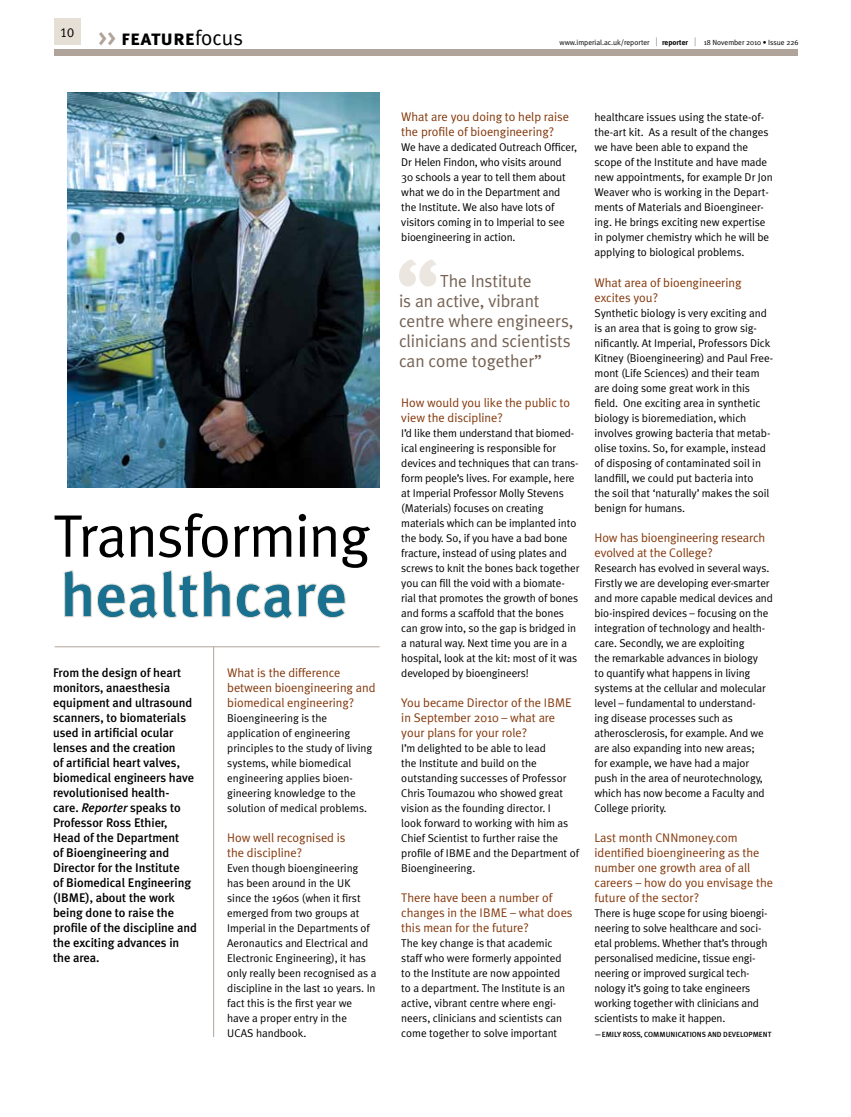
<style>
.page{position:relative;width:851px;height:1117px;background:#fff}
.page>*{position:absolute;margin:0;border:0;box-sizing:border-box;transform-origin:0 0}
.t1{font:700 62.5px "Meta Plus";color:#1a718f}
.t2{font:60px "Meta Plus Normal";letter-spacing:-.02em;color:#000}
.t3{font:21.25px "Meta Plus Bold Caps";letter-spacing:-.005em;color:#000}
.t4{font:17.5px/20px "Meta Plus Normal";letter-spacing:-.005em;color:#756153}
.t5{font:12.5px/15px "Meta Plus Normal";letter-spacing:-.005em;color:#84390d}
.t6{font:500 12.5px/15px "Meta Plus";letter-spacing:-.005em;color:#000}
.t7{font:11.25px/15px "Meta Plus Normal";letter-spacing:-.005em;color:#000}
.t8{font:7.5px "Meta Plus Normal";letter-spacing:-.005em;color:#000}
.t9{font:500 7.5px "Meta Plus";letter-spacing:-.005em;color:#000}
.t10{font:700 7.5px "Meta Plus";letter-spacing:-.005em;color:#000}
.s1{color:#b0a49a}
.s2{font-family:"Meta Plus Normal"}
.s3{font-size:11.25px}
.s4{font-family:"Meta Plus Normal";font-weight:400;font-size:11.25px}
.s5{font-style:italic}
</style>
<div class="page">
<img style="left:67px;top:92px;width:312px;height:395px">
<svg style="left:63px;top:570px;width:283px;height:49px"></svg>
<hr style="left:213px;top:646px;width:1px;height:390px;background:#b0a49a">
<hr style="left:55px;top:646px;width:324px;height:1px;background:#b0a49a">
<svg style="left:399px;top:259px;width:37px;height:27px"></svg>
<div style="left:54px;top:19px;width:26px;height:26px;background:#e5dfd6"></div>
<div style="left:54px;top:49px;width:743px;height:7px;background:#b0a49a"></div>
<h3 class="t3" style="left:60px;top:26px;width:184px"><sup>10</sup> <span class="s1">&gt;&gt;</span> feature<span class="s2">focus</span></h3>
<p class="t8" style="left:559px;top:38px;width:99px">www.imperial.ac.uk/reporter <span class="s3">|</span></p>
<p class="t10" style="left:662px;top:38px;width:35px">reporter <span class="s4">|</span></p>
<p class="t8" style="left:703px;top:38px;width:96px">18 November 2010 • Issue 226</p>
<h2 class="t2" style="left:53px;top:501px;width:318px">Transforming</h2>
<h1 class="t1" style="left:60px;top:558px;width:288px">healthcare</h1>
<p class="t6" style="left:53px;top:664px;width:145px">From the design of heart monitors, anaesthesia equipment and ultrasound scanners, to biomaterials used in artificial ocular lenses and the creation<br>of artificial heart valves, biomedical engineers have revolutionised health&shy;care. <span class="s5">Reporter</span> speaks to -Professor Ross Ethier,<br>H ead of the -Department<br>of Bioengineering and -Director for the Institute<br>of Biomedical Engineering (IBME), about the work being done to raise the profile of the discipline and the exciting advances in the area.</p>
<p class="t5" style="left:227px;top:664px;width:150px">What is the difference between bioengineering and biomedical engineering?</p>
<p class="t7" style="left:227px;top:710px;width:146px">Bioengineering is the application of engineering principles to the study of living systems, while biomedical engineering applies bioen&shy;gineering knowledge to the solution of medical problems.</p>
<p class="t5" style="left:227px;top:829px;width:120px">How well recognised is the discipline?</p>
<p class="t7" style="left:227px;top:860px;width:151px">Even though bioengineering has been around in the UK since the 1960s (when it first emerged from two groups at<br>Imperial in the Departments of<br>Aeronautics and Electrical and<br>Electronic Engineering), it has only really been recognised as a discipline in the last 10 years. In fact this is the first year we have a proper entry in the<br>UCAS handbook.</p>
<p class="t5" style="left:401px;top:109px;width:169px">What are you doing to help raise the profile of bioengineering?</p>
<p class="t7" style="left:401px;top:140px;width:177px">We have a dedicated Outreach Officer, Dr Helen Findon, who visits around<br>30 schools a year to tell them about what we do in the Department and the Institute. We also have lots of visitors coming in to Imperial to see bioengineering in action.</p>
<h3 class="t4" style="left:399px;top:270px;width:176px;text-indent:41px">The Institute<br>is an active, vibrant centre where engineers, clinicians and scientists can come together”</h3>
<p class="t5" style="left:401px;top:394px;width:170px">How would you like the public to view the discipline?</p>
<p class="t7" style="left:401px;top:425px;width:180px">I’d like them understand that biomed&shy;ical engineering is responsible for devices and techniques that can trans&shy;form people’s lives. For example, here at Imperial Professor Molly Stevens (Materials) focuses on creating materials which can be implanted into the body. So, if you have a bad bone fracture, instead of using plates and screws to knit the bones back together you can fill the void with a biomate&shy;rial that promotes the growth of bones and forms a scaffold that the bones can grow into, so the gap is bridged in a natural way. Next time you are in a hospital, look at the kit: most of it was developed by bioengineers!</p>
<p class="t5" style="left:401px;top:694px;width:172px">You became Director of the IBME in September 2010 – what are your plans for your role?</p>
<p class="t7" style="left:401px;top:740px;width:179px">I’m delighted to be able to lead<br>the Institute and build on the outstanding successes of Professor<br>Chris Toumazou who showed great vision as the founding director. I<br>look forward to working with him as<br>Chief Scientist to further raise the profile of IBME and the Department of<br>Bioengineering.</p>
<p class="t5" style="left:401px;top:889px;width:173px">There have been a number of changes in the IBME – what does this mean for the future?</p>
<p class="t7" style="left:401px;top:935px;width:165px">The key change is that academic staff who were formerly appointed to the Institute are now appointed to a department. The Institute is an active, vibrant centre where engi&shy;neers, clinicians and scientists can come together to solve important</p>
<p class="t7" style="left:594px;top:110px;width:180px">healthcare issues using the state-of&shy;the-art kit. As a result of the changes we have been able to expand the scope of the Institute and have made new appointments, for example Dr Jon Weaver who is working in the Depart&shy;ments of Materials and Bioengineer&shy;ing. He brings exciting new expertise in polymer chemistry which he will be applying to biological problems.</p>
<p class="t5" style="left:594px;top:274px;width:148px">What area of bioengineering excites you?</p>
<p class="t7" style="left:594px;top:305px;width:180px">Synthetic biology is very exciting and is an area that is going to grow sig&shy;nificantly. At Imperial, Professors Dick Kitney (Bioengineering) and Paul Free&shy;mont (Life Sciences) and their team are doing some great work in this field. One exciting area in synthetic biology is bioremediation, which involves growing bacteria that metab&shy;olise toxins. So, for example, instead of disposing of contaminated soil in landfill, we could put bacteria into<br>the soil that ‘naturally’ makes the soil benign for humans.</p>
<p class="t5" style="left:594px;top:529px;width:172px">How has bioengineering research evolved at the College?</p>
<p class="t7" style="left:594px;top:560px;width:180px">Research has evolved in several ways.<br>Firstly we are developing ever-smarter and more capable medical devices and bio-inspired devices – focusing on the integration of technology and health&shy;care. Secondly, we are exploiting<br>the remarkable advances in biology<br>to quantify what happens in living systems at the cellular and molecular level – fundamental to understand&shy;ing disease processes such as atherosclerosis, for example. And we are also expanding into new areas;<br>for example, we have had a major push in the area of neurotechnology, which has now become a Faculty and College priority.</p>
<p class="t5" style="left:594px;top:829px;width:180px">Last month CNNmoney.com identified bioengineering as the number one growth area of all careers – how do you envisage the future of the sector?</p>
<p class="t7" style="left:594px;top:905px;width:174px">There is huge scope for using bioengi&shy;neering to solve healthcare and soci&shy;etal problems. Whether that’s through personalised medicine, tissue engi&shy;neering or improved surgical tech&shy;nology it’s going to take engineers working together with clinicians and scientists to make it happen.</p>
<p class="t9" style="left:594px;top:1029px;width:177px">—Emi ly Ross, Communications and Development</p>
</div>
